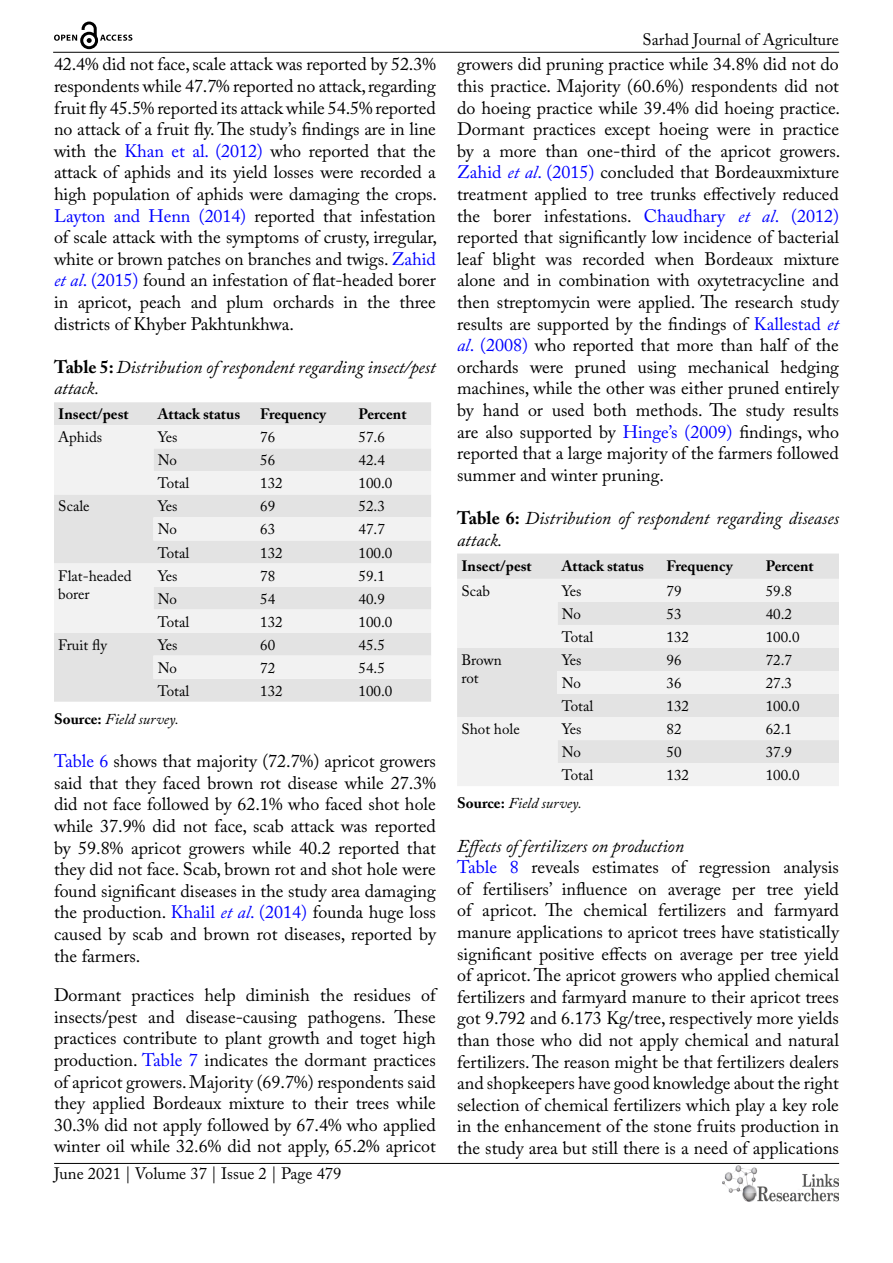
<style>
.page{position:relative;width:893px;height:1263px;background:#fff}
.page>*{position:absolute;margin:0;border:0;box-sizing:border-box;transform-origin:0 0}
.t1{font:18px/21.6px "Adobe Caslon Pro";color:#000;text-align:justify}
.t2{font:italic 18px/21.6px "Adobe Caslon Pro";color:#000}
.t3{font:16.5px "Adobe Caslon Pro";color:#000}
.t4{font:15px/18px "Adobe Caslon Pro";color:#000}
.t5{font:700 15px "Adobe Caslon Pro";color:#000}
.t6{font:italic 15px "Adobe Caslon Pro";color:#000}
.s1{color:#00f}
.s2{font-style:italic;color:#00f}
.s3{font-weight:700;font-style:normal}
.s4{font-style:italic}
</style>
<div class="page">
<hr style="left:53px;top:52px;width:786px;height:1px;background:#000">
<hr style="left:54px;top:1163px;width:785px;height:1px;background:#000">
<img style="left:722px;top:1166px;width:117px;height:36px">
<svg style="left:54px;top:22px;width:78px;height:27px"></svg>
<div style="left:54px;top:402px;width:377px;height:300px;background:#e3e3e3"></div>
<svg style="left:54px;top:425px;width:377px;height:254px;fill:#f2f2f2"></svg>
<div style="left:457px;top:553px;width:382px;height:26px;background:#e3e3e3"></div>
<svg style="left:457px;top:579px;width:382px;height:207px;fill:#f2f2f2"></svg>
<p class="t1" style="left:54px;top:53px;width:385px">42.4% did not face, scale attack was reported by 52.3% respondents while 47.7% reported no attack, regarding fruit fly 45.5% reported its attack while 54.5% reported no attack of a fruit fly. The study’s findings are in line with the <span class="s1">Khan et al. (2012)</span> who reported that the attack of aphids and its yield losses were recorded a high population of aphids were damaging the crops.<br><span class="s1">Layton and Henn (2014)</span> reported that infestation of scale attack with the symptoms of crusty, irregular, white or brown patches on branches and twigs. <span class="s1">Zahid </span><span class="s2">et al</span><span class="s1">. (2015)</span> found an infestation of flat-headed borer in apricot, peach and plum orchards in the three districts of Khyber Pakhtunkhwa.</p>
<p class="t2" style="left:54px;top:356px;width:383px"><span class="s3">Table 5:</span> Distribution of respondent regarding insect/pest attack.</p>
<p class="t5" style="left:58px;top:405px;width:72px">Insect/pest</p>
<p class="t5" style="left:158px;top:405px;width:84px">Attack status</p>
<p class="t5" style="left:260px;top:405px;width:68px">Frequency</p>
<p class="t5" style="left:359px;top:405px;width:49px">Percent</p>
<p class="t4" style="left:58px;top:428px;width:45px">Aphids</p>
<p class="t4" style="left:158px;top:428px;width:21px">Yes</p>
<p class="t4" style="left:260px;top:428px;width:16px">76</p>
<p class="t4" style="left:359px;top:428px;width:28px">57.6</p>
<p class="t4" style="left:158px;top:451px;width:21px">No</p>
<p class="t4" style="left:260px;top:451px;width:16px">56</p>
<p class="t4" style="left:359px;top:451px;width:28px">42.4</p>
<p class="t4" style="left:158px;top:474px;width:33px">Total</p>
<p class="t4" style="left:260px;top:474px;width:24px">132</p>
<p class="t4" style="left:359px;top:474px;width:35px">100.0</p>
<p class="t4" style="left:58px;top:497px;width:33px">Scale</p>
<p class="t4" style="left:158px;top:497px;width:21px">Yes</p>
<p class="t4" style="left:260px;top:497px;width:16px">69</p>
<p class="t4" style="left:359px;top:497px;width:28px">52.3</p>
<p class="t4" style="left:158px;top:520px;width:21px">No</p>
<p class="t4" style="left:260px;top:520px;width:16px">63</p>
<p class="t4" style="left:359px;top:520px;width:28px">47.7</p>
<p class="t4" style="left:158px;top:543px;width:33px">Total</p>
<p class="t4" style="left:260px;top:543px;width:24px">132</p>
<p class="t4" style="left:359px;top:543px;width:35px">100.0</p>
<p class="t4" style="left:58px;top:566px;width:75px">Flat-headed borer</p>
<p class="t4" style="left:158px;top:566px;width:21px">Yes</p>
<p class="t4" style="left:260px;top:566px;width:16px">78</p>
<p class="t4" style="left:359px;top:566px;width:28px">59.1</p>
<p class="t4" style="left:158px;top:589px;width:21px">No</p>
<p class="t4" style="left:260px;top:589px;width:16px">54</p>
<p class="t4" style="left:359px;top:589px;width:28px">40.9</p>
<p class="t4" style="left:158px;top:612px;width:33px">Total</p>
<p class="t4" style="left:260px;top:612px;width:24px">132</p>
<p class="t4" style="left:359px;top:612px;width:35px">100.0</p>
<p class="t4" style="left:58px;top:635px;width:50px">Fruit fly</p>
<p class="t4" style="left:158px;top:635px;width:21px">Yes</p>
<p class="t4" style="left:260px;top:635px;width:16px">60</p>
<p class="t4" style="left:359px;top:635px;width:28px">45.5</p>
<p class="t4" style="left:158px;top:658px;width:21px">No</p>
<p class="t4" style="left:260px;top:658px;width:16px">72</p>
<p class="t4" style="left:359px;top:658px;width:28px">54.5</p>
<p class="t4" style="left:158px;top:681px;width:33px">Total</p>
<p class="t4" style="left:260px;top:681px;width:24px">132</p>
<p class="t4" style="left:359px;top:681px;width:35px">100.0</p>
<p class="t6" style="left:54px;top:710px;width:126px"><span class="s3">Source:</span> Field survey.</p>
<p class="t1" style="left:54px;top:750px;width:383px"><span class="s1">Table 6</span> shows that majority (72.7%) apricot growers said that they faced brown rot disease while 27.3% did not face followed by 62.1% who faced shot hole while 37.9% did not face, scab attack was reported by 59.8% apricot growers while 40.2 reported that they did not face. Scab, brown rot and shot hole were found significant diseases in the study area damaging the production. <span class="s1">Khalil</span> <span class="s2">et al</span><span class="s1">. (2014)</span> founda huge loss caused by scab and brown rot diseases, reported by the farmers.</p>
<p class="t1" style="left:54px;top:984px;width:383px">Dormant practices help diminish the residues of insects/pest and disease-causing pathogens. These practices contribute to plant growth and toget high production. <span class="s1">Table 7</span> indicates the dormant practices of apricot growers. Majority (69.7%) respondents said they applied Bordeaux mixture to their trees while 30.3% did not apply followed by 67.4% who applied winter oil while 32.6% did not apply, 65.2% apricot</p>
<p class="t3" style="left:54px;top:1164px;width:289px">June 2021 | Volume 37 | Issue 2 | Page 479</p>
<p class="t3" style="left:643px;top:30px;width:198px">Sarhad Journal of Agriculture</p>
<p class="t1" style="left:457px;top:53px;width:385px">growers did pruning practice while 34.8% did not do this practice. Majority (60.6%) respondents did not do hoeing practice while 39.4% did hoeing practice.<br>Dormant practices except hoeing were in practice by a more than one-third of the apricot growers.<br><span class="s1">Zahid</span> <span class="s2">et al</span><span class="s1">. (2015)</span> concluded that Bordeauxmixture treatment applied to tree trunks effectively reduced the borer infestations. <span class="s1">Chaudhary</span> <span class="s2">et al</span><span class="s1">. (2012) </span>reported that significantly low incidence of bacterial leaf blight was recorded when Bordeaux mixture alone and in combination with oxytetracycline and then streptomycin were applied. The research study results are supported by the findings of <span class="s1">Kallestad</span> <span class="s2">et al</span><span class="s1">. (2008)</span> who reported that more than half of the orchards were pruned using mechanical hedging machines, while the other was either pruned entirely by hand or used both methods. The study results are also supported by <span class="s1">Hinge’s (2009)</span> findings, who reported that a large majority of the farmers followed summer and winter pruning.</p>
<p class="t2" style="left:457px;top:507px;width:383px"><span class="s3">Table 6:</span> Distribution of respondent regarding diseases attack.</p>
<p class="t5" style="left:461px;top:557px;width:72px">Insect/pest</p>
<p class="t5" style="left:562px;top:557px;width:84px">Attack status</p>
<p class="t5" style="left:667px;top:557px;width:68px">Frequency</p>
<p class="t5" style="left:766px;top:557px;width:49px">Percent</p>
<p class="t4" style="left:461px;top:582px;width:30px">Scab</p>
<p class="t4" style="left:562px;top:582px;width:21px">Yes</p>
<p class="t4" style="left:667px;top:582px;width:16px">79</p>
<p class="t4" style="left:766px;top:582px;width:28px">59.8</p>
<p class="t4" style="left:562px;top:605px;width:21px">No</p>
<p class="t4" style="left:667px;top:605px;width:16px">53</p>
<p class="t4" style="left:766px;top:605px;width:28px">40.2</p>
<p class="t4" style="left:562px;top:628px;width:33px">Total</p>
<p class="t4" style="left:667px;top:628px;width:24px">132</p>
<p class="t4" style="left:766px;top:628px;width:35px">100.0</p>
<p class="t4" style="left:461px;top:651px;width:42px">Brown rot</p>
<p class="t4" style="left:562px;top:651px;width:21px">Yes</p>
<p class="t4" style="left:667px;top:651px;width:16px">96</p>
<p class="t4" style="left:766px;top:651px;width:28px">72.7</p>
<p class="t4" style="left:562px;top:674px;width:21px">No</p>
<p class="t4" style="left:667px;top:674px;width:16px">36</p>
<p class="t4" style="left:766px;top:674px;width:28px">27.3</p>
<p class="t4" style="left:562px;top:697px;width:33px">Total</p>
<p class="t4" style="left:667px;top:697px;width:24px">132</p>
<p class="t4" style="left:766px;top:697px;width:35px">100.0</p>
<p class="t4" style="left:461px;top:720px;width:60px">Shot hole</p>
<p class="t4" style="left:562px;top:720px;width:21px">Yes</p>
<p class="t4" style="left:667px;top:720px;width:16px">82</p>
<p class="t4" style="left:766px;top:720px;width:28px">62.1</p>
<p class="t4" style="left:562px;top:743px;width:21px">No</p>
<p class="t4" style="left:667px;top:743px;width:16px">50</p>
<p class="t4" style="left:766px;top:743px;width:28px">37.9</p>
<p class="t4" style="left:562px;top:766px;width:33px">Total</p>
<p class="t4" style="left:667px;top:766px;width:24px">132</p>
<p class="t4" style="left:766px;top:766px;width:35px">100.0</p>
<p class="t6" style="left:457px;top:794px;width:126px"><span class="s3">Source:</span> Field survey.</p>
<p class="t1" style="left:457px;top:834px;width:383px;text-align:left"><span class="s4">Effects of fertilizers on production<br></span><span class="s1">Table 8</span> reveals estimates of regression analysis of fertilisers’ influence on average per tree yield of apricot. The chemical fertilizers and farmyard manure applications to apricot trees have statistically significant positive effects on average per tree yield of apricot. The apricot growers who applied chemical fertilizers and farmyard manure to their apricot trees got 9.792 and 6.173 Kg/tree, respectively more yields than those who did not apply chemical and natural fertilizers. The reason might be that fertilizers dealers and shopkeepers have good knowledge about the right selection of chemical fertilizers which play a key role in the enhancement of the stone fruits production in the study area but still there is a need of applications</p>
</div>
